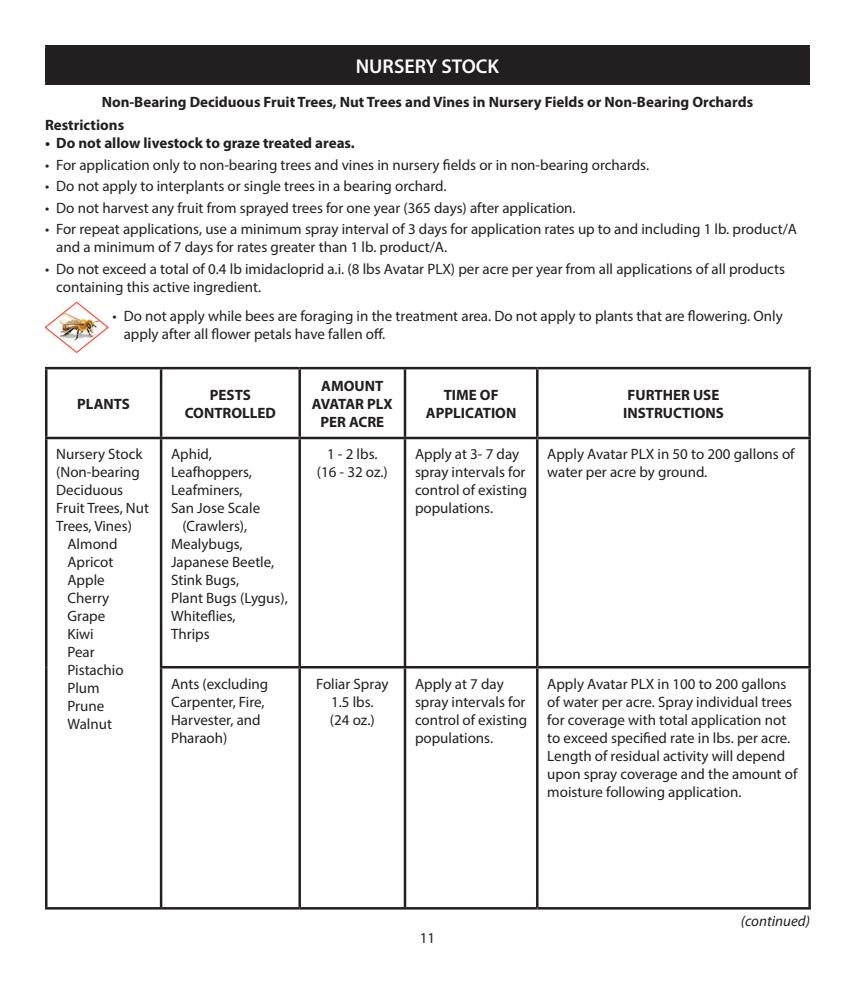
<style>
.page{position:relative;width:855px;height:990px;background:#fff}
.page>*{position:absolute;margin:0;border:0;box-sizing:border-box;transform-origin:0 0}
.t1{font:600 20px "Myriad Pro";color:#fff}
.t2{font:15px/18px "Myriad Pro";color:#231f20}
.t3{font:700 15px/18px "Myriad Pro";color:#231f20;text-align:center}
.t4{font:italic 15px "Myriad Pro";color:#231f20}
</style>
<div class="page">
<img style="left:44px;top:301px;width:65px;height:53px">
<div style="left:46px;top:46px;width:763px;height:38px;background:#231f20"></div>
<hr style="left:45px;top:45px;width:765px;height:3px;background:#231f20">
<hr style="left:45px;top:48px;width:3px;height:34px;background:#231f20">
<hr style="left:808px;top:48px;width:2px;height:34px;background:#231f20">
<hr style="left:45px;top:82px;width:765px;height:3px;background:#231f20">
<hr style="left:45px;top:367px;width:116px;height:2px;background:#231f20">
<hr style="left:45px;top:369px;width:3px;height:68px;background:#231f20">
<hr style="left:161px;top:367px;width:139px;height:2px;background:#231f20">
<hr style="left:160px;top:369px;width:2px;height:68px;background:#231f20">
<hr style="left:300px;top:367px;width:105px;height:2px;background:#231f20">
<hr style="left:298px;top:369px;width:3px;height:68px;background:#231f20">
<hr style="left:405px;top:367px;width:132px;height:2px;background:#231f20">
<hr style="left:404px;top:369px;width:2px;height:68px;background:#231f20">
<hr style="left:537px;top:367px;width:274px;height:2px;background:#231f20">
<hr style="left:536px;top:369px;width:3px;height:68px;background:#231f20">
<hr style="left:808px;top:369px;width:3px;height:68px;background:#231f20">
<hr style="left:45px;top:437px;width:116px;height:2px;background:#231f20">
<hr style="left:45px;top:439px;width:3px;height:228px;background:#231f20">
<hr style="left:161px;top:437px;width:139px;height:2px;background:#231f20">
<hr style="left:160px;top:439px;width:2px;height:227px;background:#231f20">
<hr style="left:300px;top:437px;width:105px;height:2px;background:#231f20">
<hr style="left:298px;top:439px;width:3px;height:227px;background:#231f20">
<hr style="left:405px;top:437px;width:132px;height:2px;background:#231f20">
<hr style="left:404px;top:439px;width:2px;height:227px;background:#231f20">
<hr style="left:537px;top:437px;width:274px;height:2px;background:#231f20">
<hr style="left:536px;top:439px;width:3px;height:227px;background:#231f20">
<hr style="left:808px;top:439px;width:3px;height:227px;background:#231f20">
<hr style="left:45px;top:667px;width:3px;height:240px;background:#231f20">
<hr style="left:160px;top:666px;width:140px;height:2px;background:#231f20">
<hr style="left:160px;top:669px;width:2px;height:238px;background:#231f20">
<hr style="left:300px;top:666px;width:105px;height:2px;background:#231f20">
<hr style="left:298px;top:669px;width:3px;height:238px;background:#231f20">
<hr style="left:405px;top:666px;width:132px;height:2px;background:#231f20">
<hr style="left:404px;top:669px;width:2px;height:238px;background:#231f20">
<hr style="left:537px;top:666px;width:274px;height:2px;background:#231f20">
<hr style="left:536px;top:669px;width:3px;height:238px;background:#231f20">
<hr style="left:808px;top:669px;width:3px;height:238px;background:#231f20">
<hr style="left:45px;top:907px;width:116px;height:3px;background:#231f20">
<hr style="left:161px;top:907px;width:139px;height:3px;background:#231f20">
<hr style="left:300px;top:907px;width:105px;height:3px;background:#231f20">
<hr style="left:405px;top:907px;width:132px;height:3px;background:#231f20">
<hr style="left:537px;top:907px;width:274px;height:3px;background:#231f20">
<p class="t1" style="left:356px;top:53px;width:145px">NURSERY STOCK</p>
<p class="t3" style="left:102px;top:92px;width:653px">Non-Bearing Deciduous Fruit Trees, Nut Trees and Vines in Nursery Fields or Non-Bearing Orchards</p>
<p class="t3" style="left:45px;top:116px;width:81px">Restrictions</p>
<p class="t3" style="left:45px;top:134px;width:311px">• Do not allow livestock to graze treated areas.</p>
<p class="t2" style="left:45px;top:155px;width:606px">• For application only to non-bearing trees and vines in nursery fields or in non-bearing orchards.</p>
<p class="t2" style="left:45px;top:177px;width:403px">• Do not apply to interplants or single trees in a bearing orchard.</p>
<p class="t2" style="left:45px;top:199px;width:532px">• Do not harvest any fruit from sprayed trees for one year (365 days) after application.</p>
<p class="t2" style="left:56px;top:220px;width:742px;text-indent:-11px">• For repeat applications, use a minimum spray interval of 3 days for application rates up to and including 1 lb. product/A and a minimum of 7 days for rates greater than 1 lb. product/A.</p>
<p class="t2" style="left:56px;top:260px;width:730px;text-indent:-11px">• Do not exceed a total of 0.4 lb imidacloprid a.i. (8 lbs Avatar PLX) per acre per year from all applications of all products containing this active ingredient.</p>
<p class="t2" style="left:124px;top:307px;width:661px;text-indent:-11px">• Do not apply while bees are foraging in the treatment area. Do not apply to plants that are flowering. Only apply after all flower petals have fallen off.</p>
<p class="t3" style="left:77px;top:394px;width:54px">PLANTS</p>
<p class="t3" style="left:185px;top:385px;width:93px">PESTS<br>CONTROLLED</p>
<p class="t3" style="left:312px;top:376px;width:82px">AMOUNT<br>AVATAR PLX</p>
<p class="t3" style="left:320px;top:412px;width:65px">PER ACRE</p>
<p class="t2" style="left:56px;top:445px;width:94px">Nursery Stock (Non-bearing<br>Deciduous<br>Fruit Trees, Nut<br>Trees, Vines)</p>
<p class="t2" style="left:68px;top:535px;width:52px">Almond<br>Apricot</p>
<p class="t2" style="left:68px;top:571px;width:39px">Apple</p>
<p class="t2" style="left:68px;top:589px;width:43px">Cherry</p>
<p class="t2" style="left:68px;top:607px;width:39px">Grape</p>
<p class="t2" style="left:68px;top:625px;width:28px">Kiwi</p>
<p class="t2" style="left:68px;top:643px;width:29px">Pear</p>
<p class="t2" style="left:68px;top:661px;width:58px">Pistachio</p>
<p class="t2" style="left:68px;top:679px;width:34px">Plum</p>
<p class="t2" style="left:68px;top:697px;width:38px">Prune</p>
<p class="t2" style="left:68px;top:715px;width:46px">Walnut</p>
<p class="t2" style="left:171px;top:445px;width:82px">Aphid,<br>Leafhoppers,<br>Leafminers,</p>
<p class="t2" style="left:171px;top:499px;width:91px">San Jose Scale</p>
<p class="t2" style="left:182px;top:517px;width:66px">(Crawlers),</p>
<p class="t2" style="left:171px;top:535px;width:105px">Mealybugs,<br>Japanese Beetle,</p>
<p class="t2" style="left:171px;top:571px;width:70px">Stink Bugs,</p>
<p class="t2" style="left:171px;top:589px;width:118px">Plant Bugs (Lygus),<br>Whiteflies,</p>
<p class="t2" style="left:171px;top:625px;width:40px">Thrips</p>
<p class="t2" style="left:327px;top:445px;width:52px">1 - 2 lbs.</p>
<p class="t2" style="left:317px;top:463px;width:73px">(16 - 32 oz.)</p>
<p class="t2" style="left:171px;top:674px;width:99px">Ants (excluding<br>Carpenter, Fire,<br>Harvester, and<br>Pharaoh)</p>
<p class="t2" style="left:316px;top:674px;width:74px">Foliar Spray</p>
<p class="t2" style="left:331px;top:692px;width:44px">1.5 lbs.</p>
<p class="t2" style="left:330px;top:710px;width:46px">(24 oz.)</p>
<p class="t3" style="left:444px;top:385px;width:56px">TIME OF</p>
<p class="t3" style="left:426px;top:403px;width:92px">APPLICATION</p>
<p class="t3" style="left:628px;top:385px;width:93px">FURTHER USE</p>
<p class="t3" style="left:623px;top:403px;width:102px">INSTRUCTIONS</p>
<p class="t2" style="left:415px;top:445px;width:114px">Apply at 3- 7 day spray intervals for control of existing populations.</p>
<p class="t2" style="left:547px;top:445px;width:249px">Apply Avatar PLX in 50 to 200 gallons of water per acre by ground.</p>
<p class="t2" style="left:415px;top:674px;width:114px">Apply at 7 day spray intervals for control of existing populations.</p>
<p class="t2" style="left:547px;top:674px;width:252px">Apply Avatar PLX in 100 to 200 gallons of water per acre. Spray individual trees for coverage with total application not to exceed specified rate in lbs. per acre.<br>Length of residual activity will depend upon spray coverage and the amount of moisture following application.</p>
<p class="t2" style="left:420px;top:929px;width:17px">11</p>
<p class="t4" style="left:741px;top:912px;width:71px">(continued)</p>
</div>
